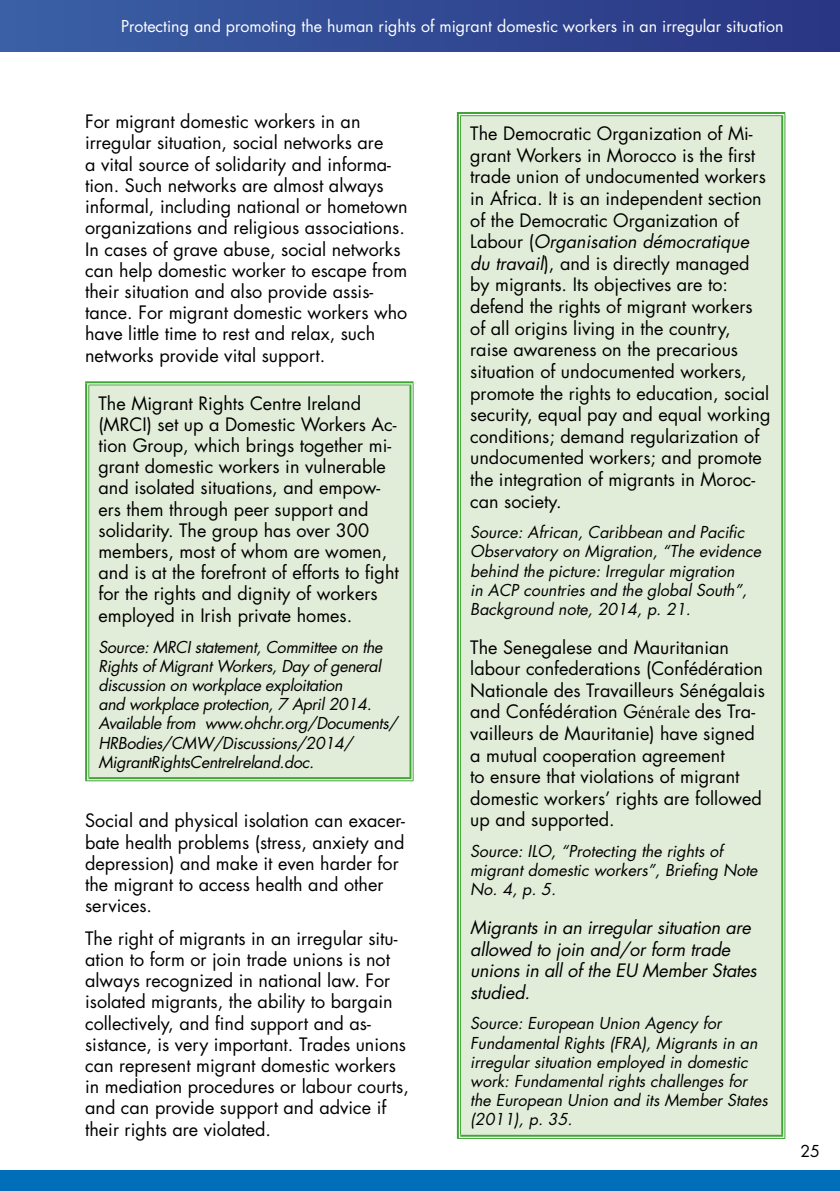
<style>
.page{position:relative;width:840px;height:1191px;background:#fff}
.page>*{position:absolute;margin:0;border:0;box-sizing:border-box;transform-origin:0 0}
.t1{font:18px/21.2px "Futura Std";color:#000}
.t2{font:italic 18px/21.6px "Futura";letter-spacing:-.01em;color:#000}
.t3{font:italic 16px/19.2px "Futura Std";color:#000}
.t4{font:italic 16px/19.2px "Futura Std";letter-spacing:-.02em;color:#000}
.t5{font:italic 16px/19.2px "Futura";color:#000}
.t6{font:16px "Futura Std";color:#fff}
.t7{font:16px "Futura Std";color:#000}
.s1{font-family:"Futura Std";font-style:normal}
.s2{font-family:"Futura";font-style:italic}
.s3{font-family:"Futura"}
.s4{font-family:"Times New Roman"}
</style>
<div class="page">
<div style="left:0;top:1169px;width:839px;height:22px;background:#006eb8"></div>
<div style="left:0;top:0;width:839px;height:51px;background:linear-gradient(to right,#3b60a5,#293582)"></div>
<div style="left:87px;top:383px;width:324px;height:396px;background:#e2edd9"></div>
<svg style="left:87px;top:383px;width:325px;height:2px"></svg>
<hr style="left:85px;top:385px;width:4px;height:392px;background:#e4f2e3">
<hr style="left:409px;top:385px;width:4px;height:392px;background:#a1d39c">
<hr style="left:85px;top:777px;width:328px;height:4px;background:#e5f3e4">
<hr style="left:85px;top:381px;width:328px;height:2px;background:#3fa535">
<hr style="left:88px;top:385px;width:323px;height:1px;background:#3fa535">
<hr style="left:85px;top:383px;width:2px;height:397px;background:#3fa535">
<hr style="left:88px;top:385px;width:1px;height:392px;background:#3fa535">
<hr style="left:409px;top:385px;width:2px;height:392px;background:#3fa535">
<hr style="left:412px;top:383px;width:1px;height:397px;background:#3fa535">
<hr style="left:88px;top:777px;width:323px;height:2px;background:#3fa535">
<hr style="left:85px;top:780px;width:328px;height:1px;background:#3fa535">
<div style="left:458px;top:114px;width:324px;height:1022px;background:#e2edd9"></div>
<hr style="left:456px;top:112px;width:328px;height:4px;background:#fff">
<svg style="left:458px;top:116px;width:2px;height:1018px;background:#a8d6a4"></svg>
<svg style="left:782px;top:116px;width:2px;height:1018px;background:#87c680"></svg>
<svg style="left:458px;top:1134px;width:326px;height:4px"></svg>
<hr style="left:456px;top:112px;width:328px;height:2px;background:#3fa535">
<hr style="left:460px;top:115px;width:322px;height:1px;background:#3fa535">
<hr style="left:456px;top:114px;width:2px;height:1024px;background:#3fa535">
<hr style="left:460px;top:116px;width:1px;height:1018px;background:#3fa535">
<hr style="left:780px;top:116px;width:2px;height:1018px;background:#3fa535">
<hr style="left:784px;top:114px;width:1px;height:1024px;background:#3fa535">
<hr style="left:460px;top:1134px;width:322px;height:2px;background:#3fa535">
<hr style="left:456px;top:1138px;width:328px;height:1px;background:#3fa535">
<p class="t6" style="left:121px;top:16px;width:663px">Protecting and promoting the human rights of migrant domestic workers in an irregular situation</p>
<p class="t1" style="left:85px;top:111px;width:324px">For migrant domestic workers in an irregular situation, social networks are<br>a vital source of solidarity and informa&shy;tion. Such networks are almost always informal, including national or hometown organizations and religious associations.<br>In cases of grave abuse, social networks can help domestic worker to escape from their situation and also provide assis&shy;tance. For migrant domestic workers who have little time to rest and relax, such networks provide vital support.</p>
<p class="t1" style="left:98px;top:392px;width:302px">The Migrant Rights Centre Ireland (MRCI) set up a Domestic Workers Ac&shy;tion Group, which brings together mi&shy;grant domestic workers in vulnerable and isolated situations, and empow&shy;ers them through peer support and solidarity. The group has over 300 members, most of whom are women, and is at the forefront of efforts to fight for the rights and dignity of workers employed in Irish private homes.</p>
<p class="t4" style="left:98px;top:637px;width:300px">Source: MRCI statement, Committee on the Rights of Migrant Workers, Day of general discussion on workplace exploitation<br>and workplace protection, 7 April 2014.<br>Available from www.ohchr.org/Documents/ HRBodies/CMW/Discussions/2014/ MigrantRightsCentreIreland.doc.</p>
<p class="t1" style="left:85px;top:810px;width:321px">Social and physical isolation can exacer&shy;bate health problems (stress, anxiety and depression) and make it even harder for the migrant to access health and other services.</p>
<p class="t1" style="left:85px;top:927px;width:325px">The right of migrants in an irregular situ&shy;ation to form or join trade unions is not always recognized in national law. For isolated migrants, the ability to bargain collectively, and find support and as&shy;sistance, is very important. Trades unions can represent migrant domestic workers in mediation procedures or labour courts, and can provide support and advice if their rights are violated.</p>
<p class="t1" style="left:470px;top:123px;width:297px">The Democratic Organization of Mi&shy;grant Workers in Morocco is the first trade union of undocumented workers in Africa. It is an independent section of the Democratic Organization of</p>
<p class="t2" style="left:470px;top:231px;width:280px"><span class="s1">Labour (</span>Organisation démocratique</p>
<p class="t1" style="left:470px;top:253px;width:301px"><span class="s2">du travail</span>), and is directly managed by migrants. Its objectives are to: defend the rights of migrant workers of all origins living in the country, raise awareness on the precarious situation of undocumented workers, promote the rights to education, social security, equal pay and equal working conditions; demand regularization of undocumented workers; and promote the integration of migrants in Moroc&shy;can society.</p>
<p class="t3" style="left:470px;top:523px;width:292px"><span class="s3">Source</span>: African, Caribbean and Pacific Observatory on Migration, “The evidence behind the picture: Irregular migration<br>in ACP countries and the global South”, Background note, 2014, p. 21.</p>
<p class="t1" style="left:470px;top:636px;width:296px">The Senegalese and Mauritanian labour confederations (Confédération Nationale des Travailleurs Sénégalais and Confédération G<span class="s4">énérale</span> des Tra&shy;vailleurs de Mauritanie) have signed a mutual cooperation agreement<br>to ensure that violations of migrant domestic workers’ rights are followed up and supported.</p>
<p class="t3" style="left:470px;top:841px;width:288px"><span class="s3">Source</span>: ILO, “Protecting the rights of migrant domestic workers”, Briefing Note<br>No. 4, p. 5.</p>
<p class="t2" style="left:470px;top:916px;width:288px">Migrants in an irregular situation are allowed to join and/or form trade unions in all of the EU Member States studied.</p>
<p class="t3" style="left:470px;top:1014px;width:288px"><span class="s3">Source</span>: European Union Agency for<br>Fundamental Rights (FRA), <span class="s3">Migrants in an</span></p>
<p class="t5" style="left:470px;top:1052px;width:299px">irregular situation employed in domestic work: Fundamental rights challenges for the European Union and its Member States</p>
<p class="t3" style="left:470px;top:1110px;width:104px">(2011), p. 35.</p>
<p class="t7" style="left:800px;top:1140px;width:21px">25</p>
</div>
